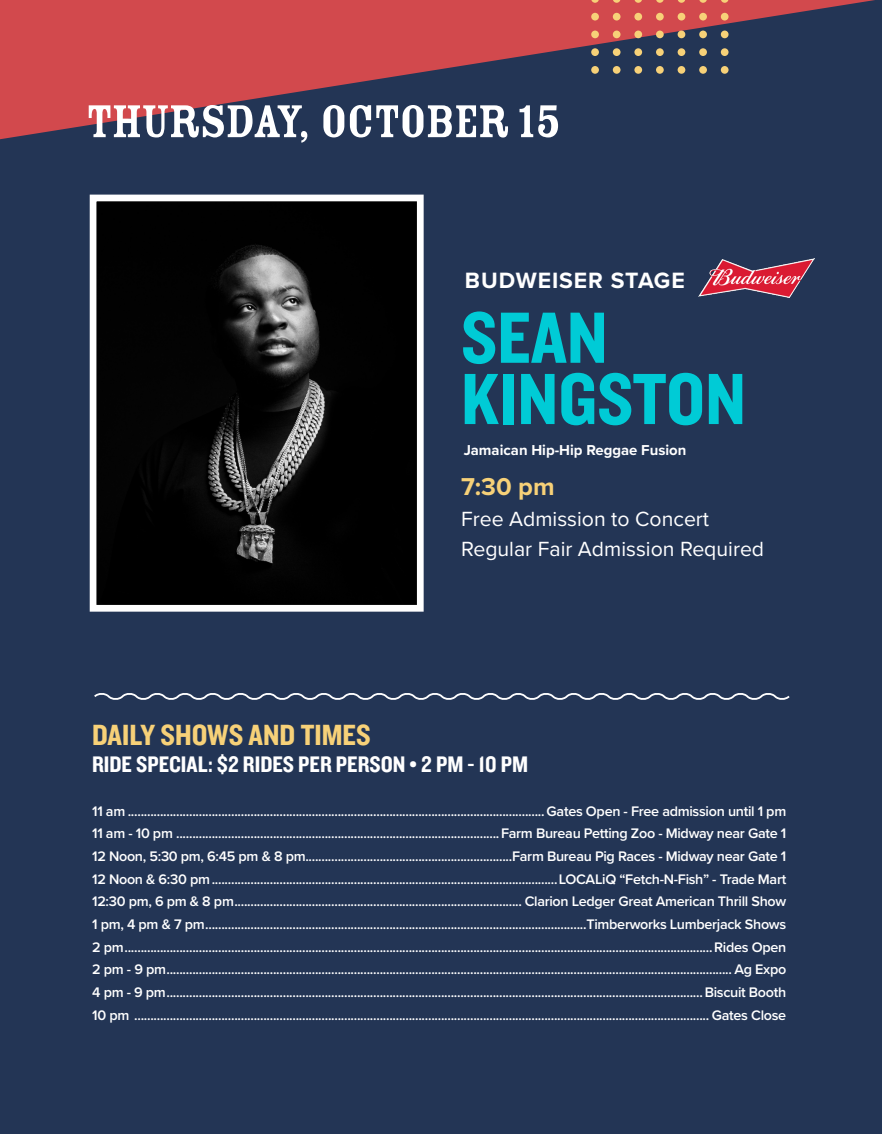
<style>
.page{position:relative;width:882px;height:1134px;background:#233555}
.page>*{position:absolute;margin:0;border:0;box-sizing:border-box;transform-origin:0 0}
.t1{font:75.25px "Knockout HTF50 Welterweight";color:#00cbd6}
.t2{font:50.57px "Rosewood Std Fill";letter-spacing:-.04em;color:#fff}
.t3{font:30.28px "Knockout HTF50 Welterweight";color:#f7d178}
.t4{font:700 25.38px "Proxima Nova";color:#f7d178}
.t5{font:23.28px "Knockout HTF50 Welterweight";color:#fff}
.t6{font:700 22.93px "Proxima Nova";letter-spacing:.04em;color:#fff}
.t7{font:21.18px/30.4px "Proxima Nova";color:#fff}
.t8{font:700 14.88px "Proxima Nova";color:#fff}
.t9{font:600 14.35px "Proxima Nova";letter-spacing:-.02em;color:#fff}
</style>
<div class="page">
<svg style="left:0;top:0;width:875px;height:139px"></svg>
<svg style="left:591px;top:0;width:8px;height:3px"></svg>
<svg style="left:613px;top:0;width:8px;height:3px"></svg>
<svg style="left:634px;top:0;width:8px;height:3px"></svg>
<svg style="left:656px;top:0;width:8px;height:3px"></svg>
<svg style="left:678px;top:0;width:7px;height:3px"></svg>
<svg style="left:699px;top:0;width:8px;height:3px"></svg>
<svg style="left:721px;top:0;width:8px;height:3px"></svg>
<div style="left:591px;top:13px;width:8px;height:8px;background:#f7d178;border-radius:50%"></div>
<div style="left:613px;top:13px;width:8px;height:8px;background:#f7d178;border-radius:50%"></div>
<div style="left:634px;top:13px;width:8px;height:8px;background:#f7d178;border-radius:50%"></div>
<div style="left:656px;top:13px;width:8px;height:8px;background:#f7d178;border-radius:50%"></div>
<div style="left:678px;top:13px;width:7px;height:8px;background:#f7d178;border-radius:50%"></div>
<div style="left:699px;top:13px;width:8px;height:8px;background:#f7d178;border-radius:50%"></div>
<div style="left:721px;top:13px;width:8px;height:8px;background:#f7d178;border-radius:50%"></div>
<div style="left:591px;top:31px;width:8px;height:7px;background:#f7d178;border-radius:50%"></div>
<div style="left:613px;top:31px;width:8px;height:7px;background:#f7d178;border-radius:50%"></div>
<div style="left:634px;top:31px;width:8px;height:7px;background:#f7d178;border-radius:50%"></div>
<div style="left:656px;top:31px;width:8px;height:7px;background:#f7d178;border-radius:50%"></div>
<div style="left:678px;top:31px;width:7px;height:7px;background:#f7d178;border-radius:50%"></div>
<div style="left:699px;top:31px;width:8px;height:7px;background:#f7d178;border-radius:50%"></div>
<div style="left:721px;top:31px;width:8px;height:7px;background:#f7d178;border-radius:50%"></div>
<div style="left:591px;top:48px;width:8px;height:8px;background:#f7d178;border-radius:50%"></div>
<div style="left:613px;top:48px;width:8px;height:8px;background:#f7d178;border-radius:50%"></div>
<div style="left:634px;top:48px;width:8px;height:8px;background:#f7d178;border-radius:50%"></div>
<div style="left:656px;top:48px;width:8px;height:8px;background:#f7d178;border-radius:50%"></div>
<div style="left:678px;top:48px;width:7px;height:8px;background:#f7d178;border-radius:50%"></div>
<div style="left:699px;top:48px;width:8px;height:8px;background:#f7d178;border-radius:50%"></div>
<div style="left:721px;top:48px;width:8px;height:8px;background:#f7d178;border-radius:50%"></div>
<div style="left:591px;top:66px;width:8px;height:8px;background:#f7d178;border-radius:50%"></div>
<div style="left:613px;top:66px;width:8px;height:8px;background:#f7d178;border-radius:50%"></div>
<div style="left:634px;top:66px;width:8px;height:8px;background:#f7d178;border-radius:50%"></div>
<div style="left:656px;top:66px;width:8px;height:8px;background:#f7d178;border-radius:50%"></div>
<div style="left:678px;top:66px;width:7px;height:8px;background:#f7d178;border-radius:50%"></div>
<div style="left:699px;top:66px;width:8px;height:8px;background:#f7d178;border-radius:50%"></div>
<div style="left:721px;top:66px;width:8px;height:8px;background:#f7d178;border-radius:50%"></div>
<img style="left:98px;top:203px;width:318px;height:401px">
<div style="left:90px;top:195px;width:334px;height:417px;border:7px solid #fff"></div>
<img style="left:699px;top:258px;width:116px;height:39px">
<svg style="left:94px;top:693px;width:696px;height:7px"></svg>
<p class="t2" style="left:85px;top:94px;width:478px">THURSDAY, OCTOBER 15</p>
<p class="t6" style="left:465px;top:263px;width:221px">BUDWEISER STAGE</p>
<p class="t1" style="left:461px;top:299px;width:148px">SEAN</p>
<p class="t1" style="left:461px;top:360px;width:286px">KINGSTON</p>
<p class="t8" style="left:464px;top:439px;width:224px">Jamaican Hip-Hip Reggae Fusion</p>
<p class="t4" style="left:461px;top:468px;width:95px">7:30 pm</p>
<p class="t7" style="left:461px;top:503px;width:305px">Free Admission to Concert<br>Regular Fair Admission Required</p>
<p class="t3" style="left:92px;top:719px;width:280px">DAILY SHOWS AND TIMES</p>
<p class="t5" style="left:92px;top:752px;width:438px">RIDE SPECIAL: $2 RIDES PER PERSON • 2 PM - 10 PM</p>
<p class="t9" style="left:92px;top:800px;width:696px">11 am ................................................................................................................................. Gates Open - Free admission until 1 pm</p>
<p class="t9" style="left:92px;top:823px;width:696px">11 am - 10 pm ....................................................................................................Farm Bureau Petting Zoo - Midway near Gate 1</p>
<p class="t9" style="left:92px;top:846px;width:696px">12 Noon, 5:30 pm, 6:45 pm &amp; 8 pm................................................................Farm Bureau Pig Races - Midway near Gate 1</p>
<p class="t9" style="left:92px;top:868px;width:696px">12 Noon &amp; 6:30 pm...........................................................................................................LOCALiQ “Fetch-N-Fish” - Trade Mart</p>
<p class="t9" style="left:92px;top:891px;width:696px">12:30 pm, 6 pm &amp; 8 pm......................................................................................... Clarion Ledger Great American Thrill Show</p>
<p class="t9" style="left:92px;top:914px;width:696px">1 pm, 4 pm &amp; 7 pm......................................................................................................................Timberworks Lumberjack Shows</p>
<p class="t9" style="left:92px;top:936px;width:696px">2 pm......................................................................................................................................................................................Rides Open</p>
<p class="t9" style="left:92px;top:959px;width:696px">2 pm - 9 pm............................................................................................................................................................................... Ag Expo</p>
<p class="t9" style="left:92px;top:982px;width:696px">4 pm - 9 pm......................................................................................................................................................................Biscuit Booth</p>
<p class="t9" style="left:92px;top:1004px;width:696px">10 pm .................................................................................................................................................................................. Gates Close</p>
</div>
